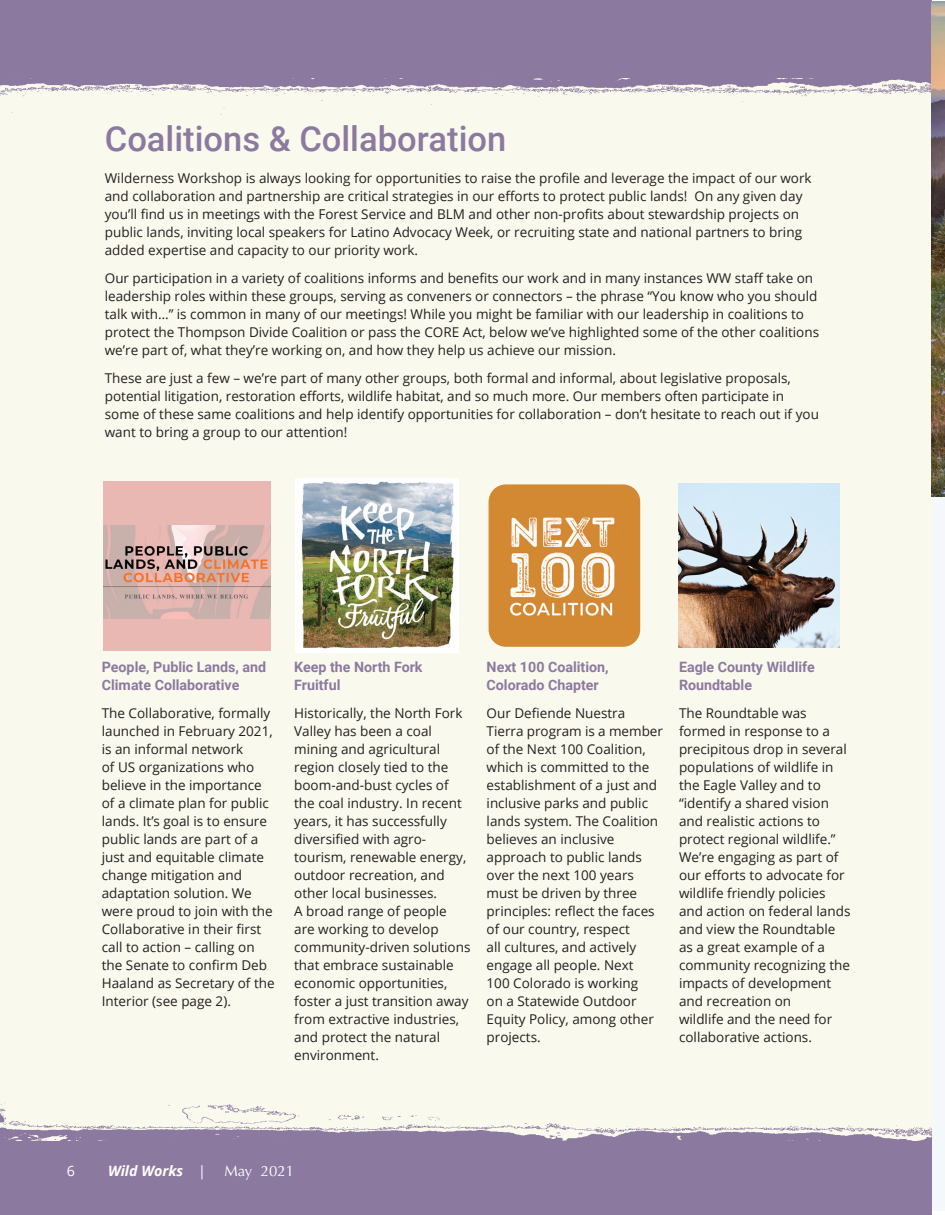
<style>
.page{position:relative;width:945px;height:1215px;background:#fff}
.page>*{position:absolute;margin:0;border:0;box-sizing:border-box;transform-origin:0 0}
.t1{font:500 34.5px "Roboto";color:#8c799f}
.t2{font:700 14.25px/18px "Roboto";color:#8c799f}
.t3{font:italic 700 14.25px "Open Sans";color:#fff}
.t4{font:14.25px "Open Sans";color:#fff}
.t5{font:13.5px/18px "Open Sans";color:#231f20}
.s1{font-weight:400;font-style:normal}
.s2{font-family:"Optima LT";font-weight:400;font-style:normal;font-size:15px}
</style>
<div class="page">
<div style="left:0;top:67px;width:932px;height:1081px;background:#faf9ed"></div>
<div style="left:0;top:0;width:932px;height:78px;background:#8c799f"></div>
<img style="left:0;top:50px;width:932px;height:72px">
<div style="left:0;top:1142px;width:932px;height:73px;background:#8c799f"></div>
<img style="left:0;top:1102px;width:932px;height:40px">
<div style="left:489px;top:484px;width:151px;height:163px;background:#d38832;border-radius:17px"></div>
<img style="left:296px;top:478px;width:162px;height:175px">
<img style="left:678px;top:483px;width:161px;height:164px">
<img style="left:510px;top:517px;width:105px;height:99px">
<div style="left:103px;top:481px;width:167px;height:169px;background:#e9b8b2"></div>
<img style="left:103px;top:526px;width:167px;height:93px">
<div style="left:932px;top:2px;width:13px;height:1209px;background:#f4f8fa"></div>
<img style="left:932px;top:2px;width:13px;height:494px">
<h1 class="t1" style="left:105px;top:115px;width:403px">Coalitions &amp; Collaboration</h1>
<p class="t5" style="left:105px;top:168px;width:708px">Wilderness Workshop is always looking for opportunities to raise the profile and leverage the impact of our work and collaboration and partnership are critical strategies in our efforts to protect public lands! On any given day you’ll find us in meetings with the Forest Service and BLM and other non-profits about stewardship projects on public lands, inviting local speakers for Latino Advocacy Week, or recruiting state and national partners to bring added expertise and capacity to our priority work.</p>
<p class="t5" style="left:105px;top:268px;width:716px">Our participation in a variety of coalitions informs and benefits our work and in many instances WW staff take on leadership roles within these groups, serving as conveners or connectors – the phrase “You know who you should talk with…” is common in many of our meetings! While you might be familiar with our leadership in coalitions to protect the Thompson Divide Coalition or pass the CORE Act, below we’ve highlighted some of the other coalitions we’re part of, what they’re working on, and how they help us achieve our mission.</p>
<p class="t5" style="left:105px;top:368px;width:716px">These are just a few – we’re part of many other groups, both formal and informal, about legislative proposals, potential litigation, restoration efforts, wildlife habitat, and so much more. Our members often participate in some of these same coalitions and help identify opportunities for collaboration – don’t hesitate to reach out if you want to bring a group to our attention!</p>
<p class="t2" style="left:102px;top:658px;width:166px">People, Public Lands, and<br>Climate Collaborative</p>
<p class="t5" style="left:102px;top:704px;width:174px">The Collaborative, formally launched in February 2021, is an informal network<br>of US organizations who believe in the importance of a climate plan for public lands. It’s goal is to ensure public lands are part of a just and equitable climate change mitigation and adaptation solution. We were proud to join with the<br>Collaborative in their first call to action – calling on the Senate to confirm Deb<br>Haaland as Secretary of the<br>Interior (see page 2).</p>
<p class="t2" style="left:294px;top:658px;width:130px">Keep the North Fork<br>Fruitful</p>
<p class="t5" style="left:294px;top:704px;width:178px">Historically, the North Fork<br>Valley has been a coal mining and agricultural region closely tied to the boom-and-bust cycles of the coal industry. In recent years, it has successfully diversified with agro&shy;tourism, renewable energy, outdoor recreation, and other local businesses.<br>A broad range of people are working to develop community-driven solutions that embrace sustainable economic opportunities, foster a just transition away from extractive industries, and protect the natural environment.</p>
<p class="t2" style="left:487px;top:658px;width:124px">Next 100 Coalition,<br>Colorado Chapter</p>
<p class="t5" style="left:487px;top:704px;width:178px">Our Defiende Nuestra<br>Tierra program is a member of the Next 100 Coalition, which is committed to the establishment of a just and inclusive parks and public lands system. The Coalition believes an inclusive approach to public lands over the next 100 years must be driven by three principles: reflect the faces of our country, respect<br>all cultures, and actively engage all people. Next<br>100 Colorado is working<br>on a Statewide Outdoor<br>Equity Policy, among other projects.</p>
<p class="t2" style="left:679px;top:658px;width:137px">Eagle County Wildlife<br>Roundtable</p>
<p class="t5" style="left:679px;top:704px;width:173px">The Roundtable was formed in response to a precipitous drop in several populations of wildlife in the Eagle Valley and to “identify a shared vision and realistic actions to protect regional wildlife.”<br>We’re engaging as part of our efforts to advocate for wildlife friendly policies and action on federal lands and view the Roundtable as a great example of a community recognizing the impacts of development and recreation on<br>wildlife and the need for collaborative actions.</p>
<p class="t4" style="left:67px;top:1161px;width:10px">6</p>
<p class="t3" style="left:108px;top:1161px;width:188px">Wild Works <span class="s1">|</span> <span class="s2">May 2021</span></p>
</div>
